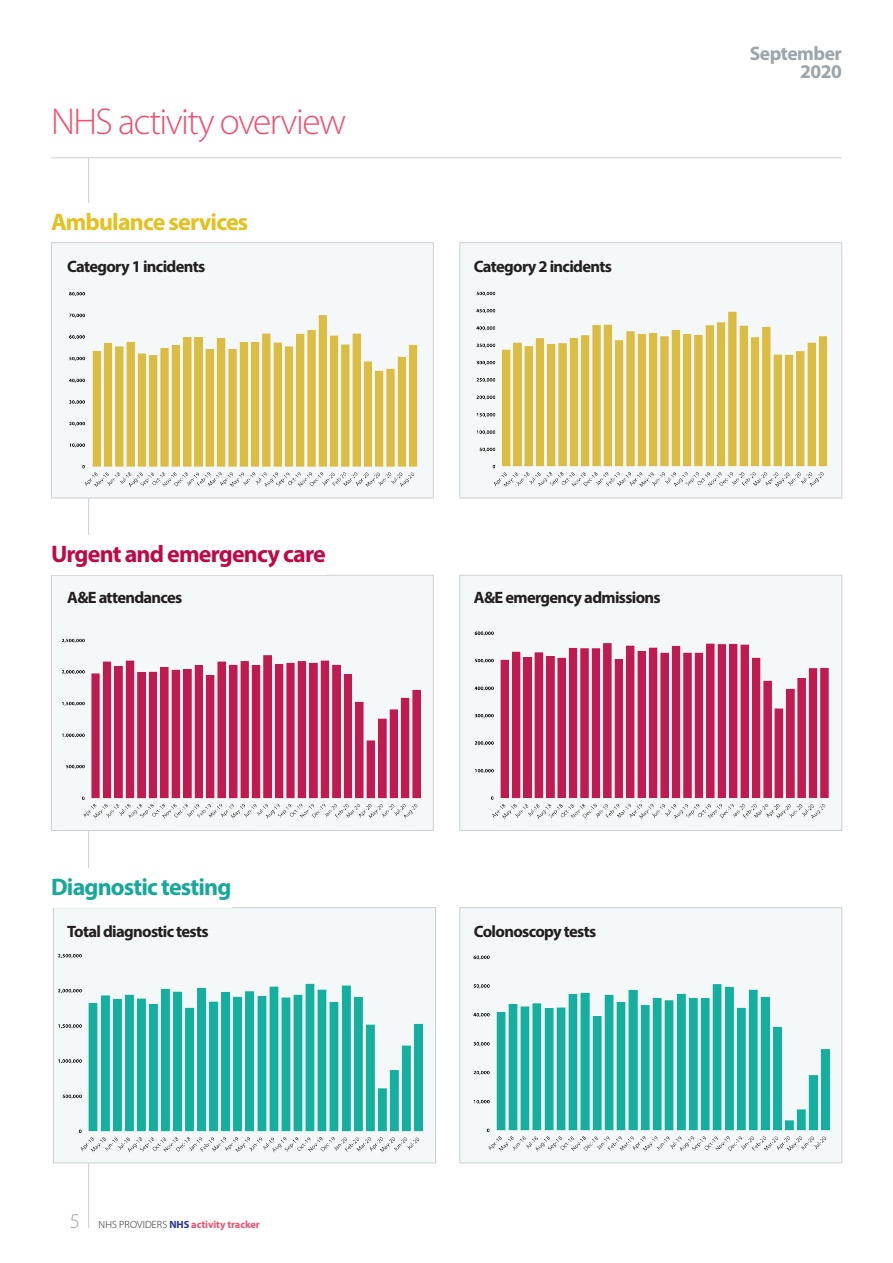
<style>
.page{position:relative;width:893px;height:1263px;background:#fff}
.page>*{position:absolute;margin:0;border:0;box-sizing:border-box;transform-origin:0 0}
.t1{font:300 37.5px "Myriad Pro";letter-spacing:-.04em;color:#f0516f}
.t2{font:700 24px "Myriad Pro";letter-spacing:-.035em;color:#bf0947}
.t3{font:700 24px "Myriad Pro";letter-spacing:-.035em;color:#e2c121}
.t4{font:700 24px "Myriad Pro";letter-spacing:-.035em;color:#17a89c}
.t5{font:700 19.5px/18px "Myriad Pro";letter-spacing:-.025em;color:#9da5ab;text-align:right}
.t6{font:700 16.5px "Myriad Pro";letter-spacing:-.04em;color:#231f20}
.t7{font:700 10.5px "Myriad Pro";letter-spacing:-.01em;color:#f0516f}
.s1{font-weight:300;font-size:21px;color:#9da5ab}
.s2{font-weight:300;color:#231f20}
.s3{color:#263692}
</style>
<div class="page">
<hr style="left:51px;top:157px;width:791px;height:1px;background:#ccd0d4">
<hr style="left:88px;top:158px;width:1px;height:1070px;background:#ccd0d4">
<div style="left:460px;top:243px;width:382px;height:255px;background:#f5f8f8"></div>
<img style="left:476px;top:291px;width:352px;height:196px">
<div style="left:459px;top:242px;width:383px;height:256px;border:1px solid #ccd0d4"></div>
<div style="left:51px;top:203px;width:197px;height:39px;background:#fff"></div>
<div style="left:460px;top:575px;width:382px;height:255px;background:#f5f8f8"></div>
<img style="left:474px;top:631px;width:355px;height:188px">
<div style="left:459px;top:575px;width:383px;height:256px;border:1px solid #ccd0d4"></div>
<div style="left:51px;top:575px;width:382px;height:255px;background:#f5f8f8"></div>
<img style="left:62px;top:638px;width:359px;height:181px">
<div style="left:51px;top:575px;width:383px;height:256px;border:1px solid #ccd0d4"></div>
<div style="left:460px;top:908px;width:382px;height:255px;background:#f5f8f8"></div>
<img style="left:473px;top:955px;width:357px;height:197px">
<div style="left:459px;top:907px;width:383px;height:256px;border:1px solid #ccd0d4"></div>
<div style="left:54px;top:908px;width:381px;height:255px;background:#f5f8f8"></div>
<img style="left:58px;top:954px;width:366px;height:199px">
<div style="left:53px;top:907px;width:383px;height:256px;border:1px solid #ccd0d4"></div>
<div style="left:51px;top:243px;width:382px;height:255px;background:#f5f8f8"></div>
<img style="left:69px;top:292px;width:349px;height:195px">
<div style="left:51px;top:242px;width:383px;height:256px;border:1px solid #ccd0d4"></div>
<h1 class="t1" style="left:51px;top:101px;width:297px">NHS activity overview</h1>
<h2 class="t3" style="left:51px;top:206px;width:199px">Ambulance services</h2>
<p class="t6" style="left:67px;top:255px;width:140px">Category 1 incidents</p>
<p class="t6" style="left:474px;top:255px;width:140px">Category 2 incidents</p>
<p class="t5" style="left:750px;top:44px;width:94px">September<br>2020</p>
<h2 class="t2" style="left:51px;top:538px;width:276px">Urgent and emergency care</h2>
<p class="t6" style="left:67px;top:587px;width:117px">A&amp;E attendances</p>
<p class="t6" style="left:474px;top:587px;width:188px">A&amp;E emergency admissions</p>
<h2 class="t4" style="left:51px;top:871px;width:182px">Diagnostic testing</h2>
<p class="t6" style="left:67px;top:920px;width:143px">Total diagnostic tests</p>
<p class="t6" style="left:474px;top:920px;width:124px">Colonoscopy tests</p>
<p class="t7" style="left:70px;top:1217px;width:192px"><span class="s1">5</span> <span class="s2">NHS PROVIDERS</span> <span class="s3">NHS</span> activity tracker</p>
</div>
